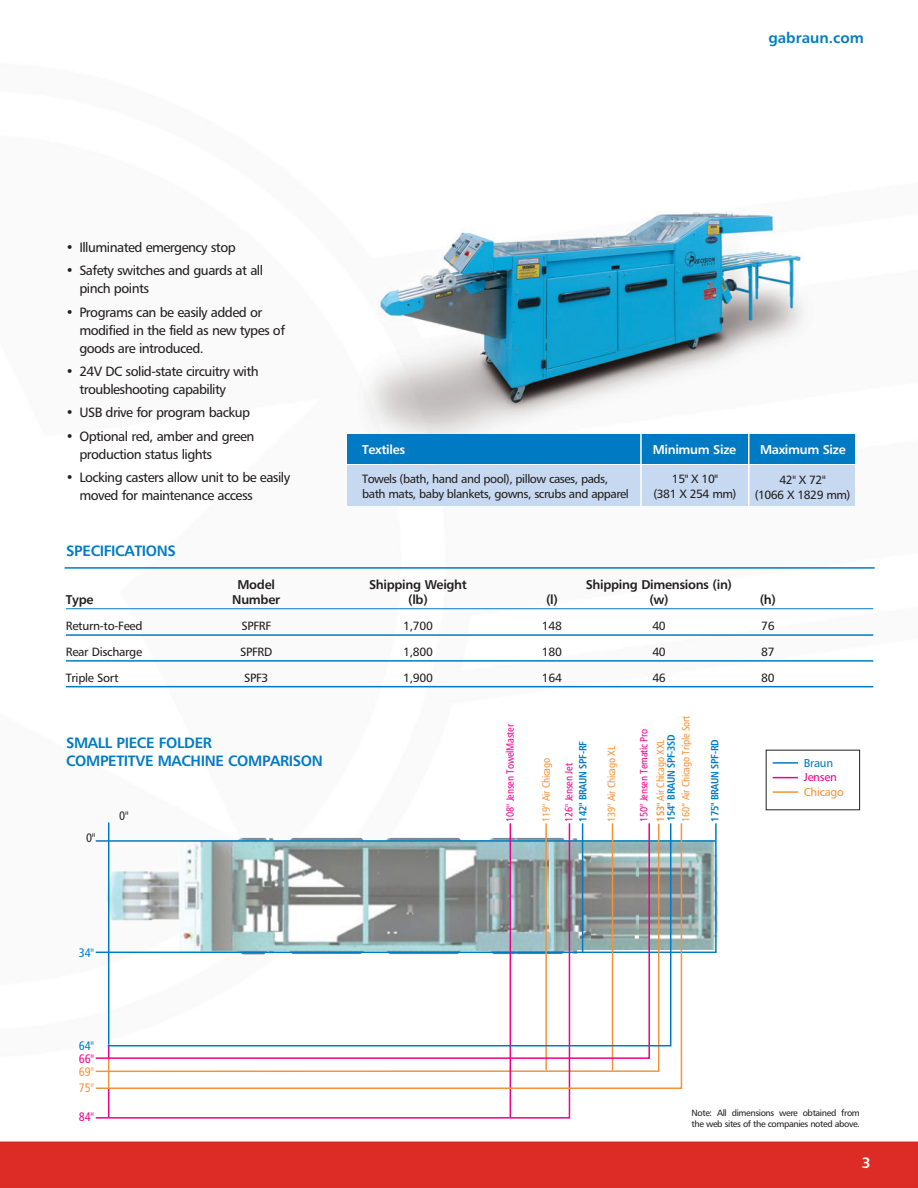
<style>
.page{position:relative;width:918px;height:1188px;background:#fff}
.page>*{position:absolute;margin:0;border:0;box-sizing:border-box;transform-origin:0 0}
.t1{font:15px/18px "Humanist 777 BT Bold B";letter-spacing:-.025em;color:#007bc3}
.t2{font:15px "Humanist 777 BT Bold B";color:#007bc3}
.t3{font:15px "Humanist 777 BT Bold B";color:#fff}
.t4{font:13.5px/18px "Humanist 777 BT Roman B";letter-spacing:-.04em;color:#231f20}
.t5{font:12.75px "Humanist 777 BT Bold B";letter-spacing:-.025em;color:#231f20}
.t6{font:12.75px "Humanist 777 BT Bold B";letter-spacing:-.025em;color:#fff}
.t7{font:12.3px "Humanist 777 BT Roman Condensed B";color:#007bc3}
.t8{font:12.3px "Humanist 777 BT Roman Condensed B";color:#ed028c}
.t9{font:12.3px/16.5px "Humanist 777 BT Roman Condensed B";color:#f69238}
.t10{font:12.3px "Humanist 777 BT Roman Condensed B";color:#231f20}
.t11{font:12px/15px "Humanist 777 BT Roman B";letter-spacing:-.04em;color:#231f20;text-align:center}
.t12{font:11.55px "Humanist 777 BT Roman B";letter-spacing:-.025em;color:#f69238}
.t13{font:11.55px "Humanist 777 BT Roman B";letter-spacing:-.025em;color:#ed028c}
.t14{font:11.55px "Humanist 777 BT Roman B";letter-spacing:-.025em;color:#007bc3}
.t15{font:10.5px/16.5px "Humanist 777 BT Roman Condensed B";letter-spacing:-.025em;color:#ed028c}
.t16{font:10.5px "Humanist 777 BT Roman Condensed B";letter-spacing:-.025em;color:#f69238}
.t17{font:10.5px "Humanist 777 BT Bold Condensed B";letter-spacing:-.025em;color:#007bc3}
.t18{font:9px/10.8px "Humanist 777 BT Roman B";letter-spacing:-.04em;color:#231f20}
.s1{font-family:"Humanist 777 BT Bold Condensed B";color:#f69238}
.s2{color:#f69238}
</style>
<div class="page">
<img style="left:0;top:212px;width:918px;height:976px">
<hr style="left:66px;top:608px;width:807px;height:1px;background:#007bc3">
<hr style="left:66px;top:634px;width:807px;height:2px;background:#007bc3">
<hr style="left:66px;top:660px;width:807px;height:2px;background:#007bc3">
<hr style="left:66px;top:686px;width:807px;height:1px;background:#007bc3">
<hr style="left:65px;top:567px;width:810px;height:2px;background:#007bc3">
<div style="left:347px;top:434px;width:508px;height:29px;background:#007bc3"></div>
<div style="left:347px;top:466px;width:508px;height:40px;background:#c6d9f0"></div>
<hr style="left:748px;top:434px;width:2px;height:73px;background:#fff">
<hr style="left:640px;top:434px;width:2px;height:73px;background:#fff">
<svg style="left:683px;top:822px;width:34px;height:132px"></svg>
<svg style="left:94px;top:1090px;width:477px;height:29px"></svg>
<hr style="left:510px;top:823px;width:1px;height:294px;background:#ed028c">
<svg style="left:108px;top:1090px;width:1px;height:27px"></svg>
<svg style="left:94px;top:822px;width:589px;height:268px"></svg>
<svg style="left:94px;top:822px;width:557px;height:238px"></svg>
<div style="left:766px;top:750px;width:94px;height:60px;background:#fff"></div>
<hr style="left:773px;top:762px;width:25px;height:2px;background:#007bc3">
<svg style="left:773px;top:777px;width:25px;height:1px"></svg>
<hr style="left:773px;top:791px;width:25px;height:2px;background:#f69238">
<p class="t2" style="left:768px;top:29px;width:97px">gabraun.com</p>
<p class="t4" style="left:66px;top:238px;width:171px">• Illuminated emergency stop</p>
<p class="t4" style="left:79px;top:261px;width:185px;text-indent:-14px">• Safety switches and guards at all pinch points</p>
<p class="t4" style="left:79px;top:303px;width:207px;text-indent:-14px">• Programs can be easily added or modified in the field as new types of goods are introduced.</p>
<p class="t4" style="left:79px;top:362px;width:181px;text-indent:-14px">• 24V DC solid-state circuitry with troubleshooting capability</p>
<p class="t4" style="left:66px;top:403px;width:186px">• USB drive for program backup</p>
<p class="t4" style="left:79px;top:427px;width:176px;text-indent:-14px">• Optional red, amber and green production status lights</p>
<p class="t4" style="left:79px;top:468px;width:212px;text-indent:-14px">• Locking casters allow unit to be easily moved for maintenance access</p>
<p class="t1" style="left:66px;top:541px;width:111px">SPECIFICATIONS</p>
<p class="t6" style="left:362px;top:441px;width:45px">Textiles</p>
<p class="t11" style="left:362px;top:471px;width:268px;text-align:left">Towels (bath, hand and pool), pillow cases, pads, bath mats, baby blankets, gowns, scrubs and apparel</p>
<p class="t6" style="left:653px;top:442px;width:85px">Minimum Size</p>
<p class="t6" style="left:760px;top:442px;width:87px">Maximum Size</p>
<p class="t11" style="left:653px;top:471px;width:85px">15" X 10"<br>(381 X 254 mm)</p>
<p class="t11" style="left:755px;top:472px;width:97px">42" X 72"<br>(1066 X 1829 mm)</p>
<p class="t5" style="left:238px;top:577px;width:39px">Model</p>
<p class="t5" style="left:369px;top:577px;width:99px">Shipping Weight</p>
<p class="t5" style="left:586px;top:577px;width:148px">Shipping Dimensions (in)</p>
<p class="t5" style="left:66px;top:592px;width:29px">Type</p>
<p class="t5" style="left:232px;top:592px;width:49px">Number</p>
<p class="t5" style="left:408px;top:592px;width:21px">(lb)</p>
<p class="t5" style="left:546px;top:592px;width:13px">(l)</p>
<p class="t5" style="left:649px;top:592px;width:21px">(w)</p>
<p class="t5" style="left:760px;top:592px;width:18px">(h)</p>
<p class="t11" style="left:66px;top:618px;width:78px">Return-to-Feed</p>
<p class="t11" style="left:241px;top:618px;width:31px">SPFRF</p>
<p class="t11" style="left:403px;top:618px;width:31px">1,700</p>
<p class="t11" style="left:542px;top:618px;width:22px">148</p>
<p class="t11" style="left:652px;top:618px;width:15px">40</p>
<p class="t11" style="left:761px;top:618px;width:15px">76</p>
<p class="t11" style="left:66px;top:644px;width:78px">Rear Discharge</p>
<p class="t11" style="left:240px;top:644px;width:34px">SPFRD</p>
<p class="t11" style="left:403px;top:644px;width:31px">1,800</p>
<p class="t11" style="left:542px;top:644px;width:22px">180</p>
<p class="t11" style="left:652px;top:644px;width:15px">40</p>
<p class="t11" style="left:761px;top:644px;width:15px">87</p>
<p class="t11" style="left:66px;top:670px;width:54px">Triple Sort</p>
<p class="t11" style="left:244px;top:670px;width:26px">SPF3</p>
<p class="t11" style="left:403px;top:670px;width:31px">1,900</p>
<p class="t11" style="left:542px;top:670px;width:22px">164</p>
<p class="t11" style="left:652px;top:670px;width:15px">46</p>
<p class="t11" style="left:761px;top:670px;width:15px">80</p>
<p class="t1" style="left:66px;top:733px;width:258px">SMALL PIECE FOLDER<br>COMPETITVE MACHINE COMPARISON</p>
<p class="t10" style="left:86px;top:830px;width:11px">0"</p>
<p class="t10" style="left:119px;top:808px;width:11px">0"</p>
<p class="t15" style="left:502px;top:822px;width:99px;rotate:-90deg">108" Jensen TowelMaster</p>
<p class="t16" style="left:679px;top:822px;width:107px;rotate:-90deg">160” Air Chicago Triple Sort</p>
<p class="t15" style="left:635px;top:822px;width:94px;rotate:-90deg">150" Jensen Tematic Pro<br><span class="s1">153"</span> <span class="s2">Air Chicago XXL</span></p>
<p class="t17" style="left:665px;top:821px;width:88px;rotate:-90deg">154" BRAUN SPF-3SD</p>
<p class="t17" style="left:576px;top:822px;width:82px;rotate:-90deg">142" BRAUN SPF-RF</p>
<p class="t17" style="left:708px;top:822px;width:84px;rotate:-90deg">175" BRAUN SPF-RD</p>
<p class="t16" style="left:605px;top:822px;width:77px;rotate:-90deg">139" Air Chicago XL</p>
<p class="t16" style="left:540px;top:822px;width:65px;rotate:-90deg">119" Air Chicago</p>
<p class="t15" style="left:560px;top:822px;width:60px;rotate:-90deg">126" Jensen Jet</p>
<p class="t14" style="left:804px;top:756px;width:31px">Braun</p>
<p class="t13" style="left:804px;top:770px;width:34px">Jensen</p>
<p class="t12" style="left:804px;top:785px;width:42px">Chicago</p>
<p class="t7" style="left:79px;top:945px;width:17px">34"</p>
<p class="t7" style="left:79px;top:1038px;width:17px">64"</p>
<p class="t8" style="left:79px;top:1051px;width:17px">66"</p>
<p class="t9" style="left:79px;top:1063px;width:17px">69"<br>75"</p>
<p class="t8" style="left:79px;top:1109px;width:17px">84"</p>
<p class="t18" style="left:692px;top:1108px;width:170px">Note: All dimensions were obtained from the web sites of the companies noted above.</p>
<p class="t3" style="left:862px;top:1153px;width:10px">3</p>
</div>
